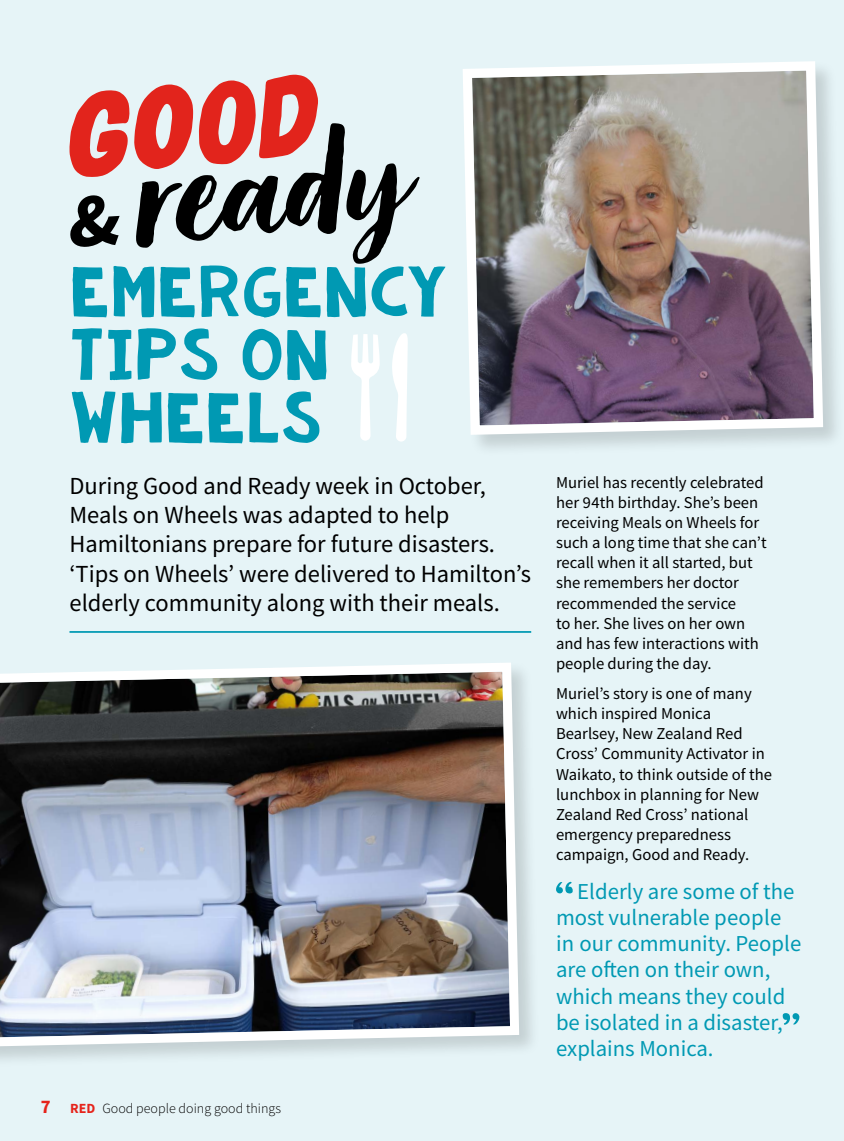
<style>
.page{position:relative;width:844px;height:1141px;background:#fff}
.page>*{position:absolute;margin:0;border:0;box-sizing:border-box;transform-origin:0 0}
.t1{font:52.5px/63px "KG Summer Storm Rough";color:#0099b3}
.t2{font:24.5px/29.4px "Source Sans Pro";color:#000}
.t3{font:22.75px/26.2px "Source Sans Pro";color:#0099b3}
.t4{font:16.62px/20.1px "Source Sans Pro";color:#000}
.t5{font:300 14px "Source Sans Pro";color:#000}
.s1{font-weight:700;font-size:19.25px;color:#e5231b}
.s2{font-weight:700;color:#e5231b}
</style>
<div class="page">
<div style="left:0;top:0;width:843px;height:1141px;background:#e6f4f7"></div>
<div style="left:461px;top:60px;width:382px;height:397px;background:#000;opacity:.15"></div>
<img style="left:461px;top:60px;width:366px;height:379px">
<div style="left:0;top:661px;width:541px;height:407px;background:#000;opacity:.15"></div>
<img style="left:0;top:661px;width:523px;height:390px">
<svg style="left:392px;top:333px;width:16px;height:109px"></svg>
<svg style="left:351px;top:334px;width:29px;height:107px"></svg>
<hr style="left:69px;top:631px;width:462px;height:2px;background:#0099b3">
<svg style="left:556px;top:881px;width:17px;height:13px"></svg>
<svg style="left:782px;top:1013px;width:17px;height:12px"></svg>
<svg style="left:69px;top:84px;width:124px;height:93px"></svg>
<svg style="left:199px;top:75px;width:119px;height:48px"></svg>
<svg style="left:136px;top:123px;width:283px;height:141px"></svg>
<svg style="left:70px;top:195px;width:49px;height:52px"></svg>
<h1 class="t1" style="left:69px;top:267px;width:379px">EMERGENCY<br>TIPS ON<br>WHEELS</h1>
<h2 class="t2" style="left:69px;top:471px;width:463px">During Good and Ready week in October, Meals on Wheels was adapted to help Hamiltonians prepare for future disasters. ‘Tips on Wheels’ were delivered to Hamilton’s elderly community along with their meals.</h2>
<p class="t4" style="left:556px;top:472px;width:212px">Muriel has recently celebrated her 94th birthday. She’s been receiving Meals on Wheels for such a long time that she can’t recall when it all started, but she remembers her doctor recommended the service<br>to her. She lives on her own and has few interactions with people during the day.</p>
<p class="t4" style="left:556px;top:683px;width:217px">Muriel’s story is one of many which inspired Monica<br>Bearlsey, New Zealand Red<br>Cross’ Community Activator in<br>Waikato, to think outside of the lunchbox in planning for New<br>Zealand Red Cross’ national emergency preparedness campaign, Good and Ready.</p>
<h3 class="t3" style="left:556px;top:878px;width:247px;text-indent:21px">Elderly are some of the most vulnerable people in our community. People are often on their own, which means they could be isolated in a disaster, explains Monica.</h3>
<p class="t5" style="left:41px;top:1100px;width:242px"><span class="s1">7</span> <span class="s2">RED</span> Good people doing good things</p>
</div>
